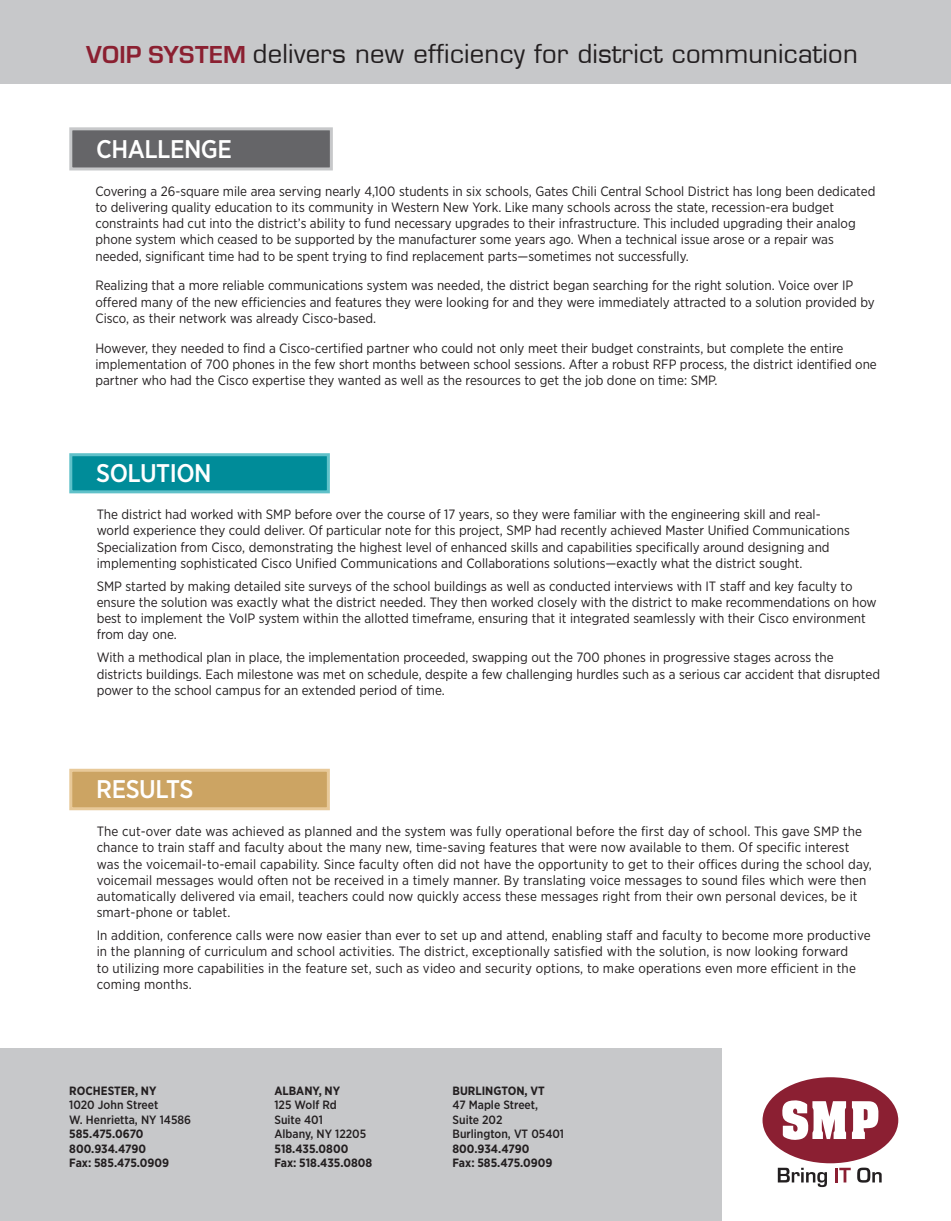
<style>
.page{position:relative;width:951px;height:1221px;background:#fff}
.page>*{position:absolute;margin:0;border:0;box-sizing:border-box;transform-origin:0 0}
.t1{font:500 25.5px "Eurostile";letter-spacing:.01em;color:#231f20}
.t2{font:500 25.5px "Gotham Narrow";letter-spacing:-.02em;color:#fff}
.t3{font:13.5px/16.2px "Gotham Narrow";color:#231f20}
.t4{font:700 12px "Gotham Narrow";color:#231f20}
.t5{font:500 12px "Gotham Narrow";color:#231f20}
.s1{font-weight:700;color:#8b2031}
</style>
<div class="page">
<div style="left:0;top:0;width:950px;height:83px;background:#c7c8ca"></div>
<div style="left:0;top:1048px;width:721px;height:172px;background:#c7c8ca"></div>
<div style="left:762px;top:1077px;width:136px;height:86px;background:#8b1f32;border-radius:50%"></div>
<svg style="left:782px;top:1100px;width:96px;height:40px"></svg>
<svg style="left:777px;top:1167px;width:49px;height:19px"></svg>
<hr style="left:834px;top:1167px;width:3px;height:15px;background:#8b1f32">
<svg style="left:839px;top:1167px;width:11px;height:15px"></svg>
<svg style="left:857px;top:1167px;width:24px;height:15px"></svg>
<svg style="left:69px;top:127px;width:264px;height:44px;background:#77777a"></svg>
<div style="left:69px;top:453px;width:261px;height:40px;background:#008c99;border:3px solid #60c1c9"></div>
<div style="left:69px;top:768px;width:261px;height:42px;background:#cca463;border:3px solid #e8c999"></div>
<p class="t1" style="left:86px;top:38px;width:773px"><span class="s1">VOIP SYSTEM</span> delivers new efficiency for district communication</p>
<p class="t2" style="left:96px;top:132px;width:137px">CHALLENGE</p>
<p class="t3" style="left:95px;top:183px;width:781px">Covering a 26-square mile area serving nearly 4,100 students in six schools, Gates Chili Central School District has long been dedicated to delivering quality education to its community in Western New York. Like many schools across the state, recession-era budget constraints had cut into the district’s ability to fund necessary upgrades to their infrastructure. This included upgrading their analog phone system which ceased to be supported by the manufacturer some years ago. When a technical issue arose or a repair was needed, significant time had to be spent trying to find replacement parts—sometimes not successfully.</p>
<p class="t3" style="left:95px;top:277px;width:780px">Realizing that a more reliable communications system was needed, the district began searching for the right solution. Voice over IP offered many of the new efficiencies and features they were looking for and they were immediately attracted to a solution provided by<br>Cisco, as their network was already Cisco-based.</p>
<p class="t3" style="left:95px;top:339px;width:782px">However, they needed to find a Cisco-certified partner who could not only meet their budget constraints, but complete the entire implementation of 700 phones in the few short months between school sessions. After a robust RFP process, the district identified one partner who had the Cisco expertise they wanted as well as the resources to get the job done on time: SMP.</p>
<p class="t2" style="left:96px;top:457px;width:117px">SOLUTION</p>
<p class="t3" style="left:97px;top:506px;width:754px">The district had worked with SMP before over the course of 17 years, so they were familiar with the engineering skill and real&shy;world experience they could deliver. Of particular note for this project, SMP had recently achieved Master Unified Communications Specialization from Cisco, demonstrating the highest level of enhanced skills and capabilities specifically around designing and implementing sophisticated Cisco Unified Communications and Collaborations solutions—exactly what the district sought.</p>
<p class="t3" style="left:97px;top:577px;width:781px">SMP started by making detailed site surveys of the school buildings as well as conducted interviews with IT staff and key faculty to ensure the solution was exactly what the district needed. They then worked closely with the district to make recommendations on how best to implement the VoIP system within the allotted timeframe, ensuring that it integrated seamlessly with their Cisco environment from day one.</p>
<p class="t3" style="left:97px;top:649px;width:784px">With a methodical plan in place, the implementation proceeded, swapping out the 700 phones in progressive stages across the districts buildings. Each milestone was met on schedule, despite a few challenging hurdles such as a serious car accident that disrupted power to the school campus for an extended period of time.</p>
<p class="t2" style="left:96px;top:772px;width:98px">RESULTS</p>
<p class="t3" style="left:97px;top:823px;width:776px">The cut-over date was achieved as planned and the system was fully operational before the first day of school. This gave SMP the chance to train staff and faculty about the many new, time-saving features that were now available to them. Of specific interest was the voicemail-to-email capability. Since faculty often did not have the opportunity to get to their offices during the school day, voicemail messages would often not be received in a timely manner. By translating voice messages to sound files which were then automatically delivered via email, teachers could now quickly access these messages right from their own personal devices, be it smart-phone or tablet.</p>
<p class="t3" style="left:97px;top:927px;width:775px">In addition, conference calls were now easier than ever to set up and attend, enabling staff and faculty to become more productive in the planning of curriculum and school activities. The district, exceptionally satisfied with the solution, is now looking forward<br>to utilizing more capabilities in the feature set, such as video and security options, to make operations even more efficient in the coming months.</p>
<p class="t4" style="left:69px;top:1083px;width:89px">ROCHESTER, NY</p>
<p class="t5" style="left:69px;top:1097px;width:91px">1020 John Street</p>
<p class="t5" style="left:69px;top:1111px;width:123px">W. Henrietta, NY 14586</p>
<p class="t4" style="left:69px;top:1126px;width:76px">585.475.0670</p>
<p class="t4" style="left:69px;top:1140px;width:78px">800.934.4790</p>
<p class="t4" style="left:69px;top:1155px;width:101px">Fax: 585.475.0909</p>
<p class="t4" style="left:274px;top:1083px;width:67px">ALBANY, NY</p>
<p class="t5" style="left:274px;top:1097px;width:64px">125 Wolf Rd</p>
<p class="t5" style="left:274px;top:1111px;width:50px">Suite 401</p>
<p class="t5" style="left:274px;top:1126px;width:93px">Albany, NY 12205</p>
<p class="t4" style="left:274px;top:1140px;width:75px">518.435.0800</p>
<p class="t4" style="left:274px;top:1155px;width:99px">Fax: 518.435.0808</p>
<p class="t4" style="left:452px;top:1083px;width:94px">BURLINGTON, VT</p>
<p class="t5" style="left:452px;top:1097px;width:87px">47 Maple Street,</p>
<p class="t5" style="left:452px;top:1111px;width:51px">Suite 202</p>
<p class="t5" style="left:452px;top:1126px;width:113px">Burlington, VT 05401</p>
<p class="t4" style="left:452px;top:1140px;width:78px">800.934.4790</p>
<p class="t4" style="left:452px;top:1155px;width:101px">Fax: 585.475.0909</p>
</div>
